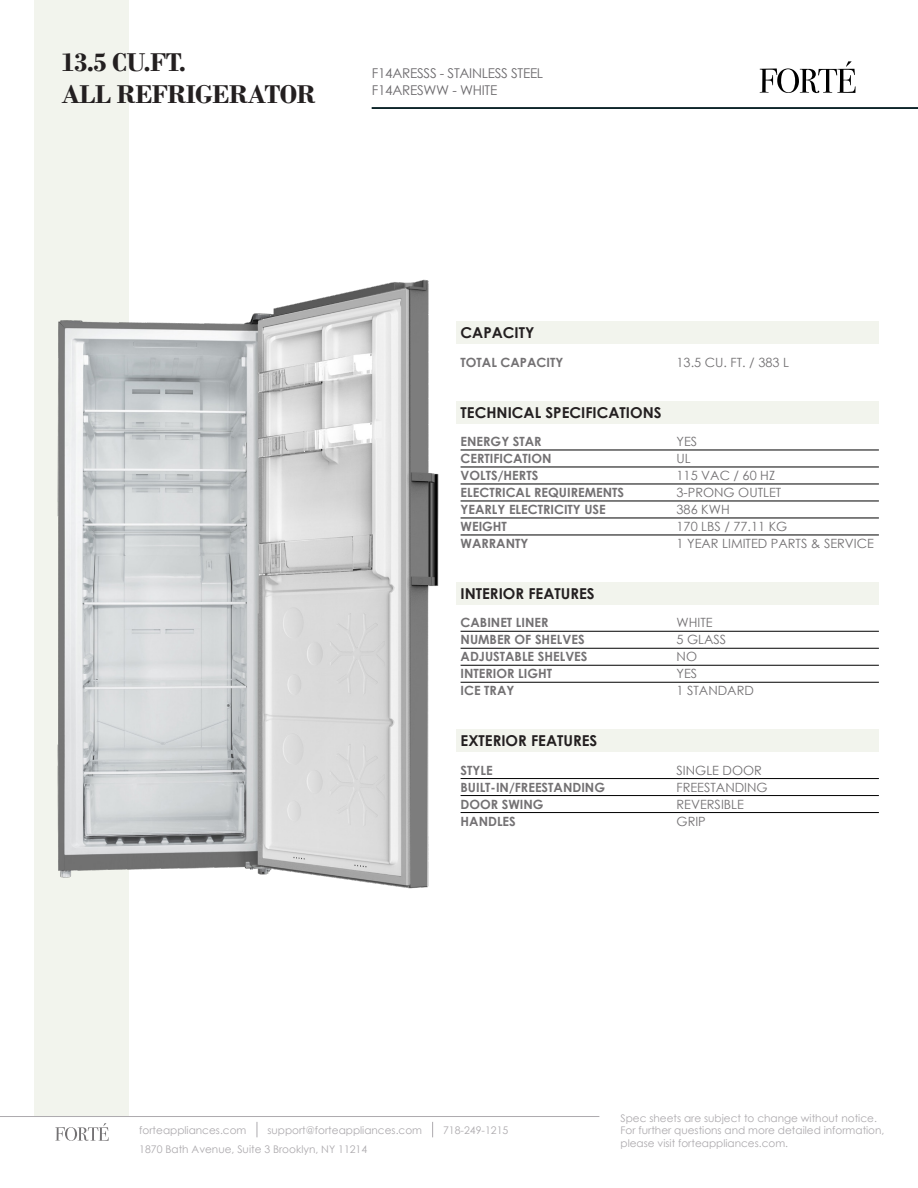
<style>
.page{position:relative;width:918px;height:1188px;background:#fff}
.page>*{position:absolute;margin:0;border:0;box-sizing:border-box;transform-origin:0 0}
.t1{font:700 27px "Bodoni";letter-spacing:-.02em;color:#231f20}
.t2{font:700 15px "Century Gothic";color:#231f20}
.t3{font:13.5px "Century Gothic";letter-spacing:-.02em;color:#6c6a6d}
.t4{font:700 12.75px "Century Gothic";color:#737173}
.t5{font:12.75px "Century Gothic";color:#737173}
.t6{font:10.5px "Century Gothic";color:#adaaae}
</style>
<div class="page">
<div style="left:34px;top:0;width:95px;height:1117px;background:#f2f4ed"></div>
<hr style="left:372px;top:107px;width:546px;height:2px;background:#092125">
<svg style="left:760px;top:61px;width:96px;height:32px"></svg>
<img style="left:57px;top:279px;width:382px;height:610px">
<svg style="left:257px;top:1122px;width:1px;height:15px"></svg>
<svg style="left:432px;top:1122px;width:1px;height:15px"></svg>
<svg style="left:55px;top:1123px;width:54px;height:18px"></svg>
<hr style="left:0;top:1116px;width:599px;height:1px;background:#adaaae">
<div style="left:457px;top:321px;width:422px;height:23px;background:#f2f4ed"></div>
<div style="left:457px;top:401px;width:422px;height:23px;background:#f2f4ed"></div>
<div style="left:457px;top:583px;width:422px;height:22px;background:#f2f4ed"></div>
<div style="left:457px;top:729px;width:422px;height:23px;background:#f2f4ed"></div>
<hr style="left:461px;top:450px;width:418px;height:1px;background:#000">
<hr style="left:461px;top:467px;width:418px;height:1px;background:#000">
<hr style="left:461px;top:484px;width:418px;height:1px;background:#000">
<hr style="left:461px;top:501px;width:418px;height:1px;background:#000">
<hr style="left:461px;top:518px;width:418px;height:1px;background:#000">
<hr style="left:461px;top:535px;width:418px;height:1px;background:#000">
<hr style="left:461px;top:631px;width:418px;height:1px;background:#000">
<hr style="left:461px;top:648px;width:418px;height:1px;background:#000">
<hr style="left:461px;top:665px;width:418px;height:1px;background:#000">
<hr style="left:461px;top:682px;width:418px;height:1px;background:#000">
<hr style="left:461px;top:778px;width:418px;height:1px;background:#000">
<hr style="left:461px;top:795px;width:418px;height:1px;background:#000">
<hr style="left:461px;top:812px;width:418px;height:1px;background:#000">
<p class="t1" style="left:61px;top:46px;width:126px">13.5 CU.FT.</p>
<p class="t1" style="left:61px;top:78px;width:256px">ALL REFRIGERATOR</p>
<p class="t3" style="left:372px;top:64px;width:173px">F14ARESSS - STAINLESS STEEL</p>
<p class="t3" style="left:372px;top:80px;width:127px">F14ARESWW - WHITE</p>
<p class="t2" style="left:461px;top:322px;width:75px">CAPACITY</p>
<p class="t4" style="left:461px;top:352px;width:104px">TOTAL CAPACITY</p>
<p class="t5" style="left:677px;top:353px;width:114px">13.5 CU. FT. / 383 L</p>
<p class="t2" style="left:461px;top:401px;width:202px">TECHNICAL SPECIFICATIONS</p>
<p class="t4" style="left:461px;top:432px;width:83px">ENERGY STAR</p>
<p class="t5" style="left:677px;top:433px;width:22px">YES</p>
<p class="t4" style="left:461px;top:449px;width:93px">CERTIFICATION</p>
<p class="t5" style="left:677px;top:450px;width:16px">UL</p>
<p class="t4" style="left:461px;top:466px;width:79px">VOLTS/HERTS</p>
<p class="t5" style="left:677px;top:467px;width:100px">115 VAC / 60 HZ</p>
<p class="t4" style="left:461px;top:483px;width:165px">ELECTRICAL REQUIREMENTS</p>
<p class="t5" style="left:677px;top:484px;width:106px">3-PRONG OUTLET</p>
<p class="t4" style="left:461px;top:500px;width:147px">YEARLY ELECTRICITY USE</p>
<p class="t5" style="left:677px;top:501px;width:55px">386 KWH</p>
<p class="t4" style="left:461px;top:517px;width:48px">WEIGHT</p>
<p class="t5" style="left:677px;top:518px;width:112px">170 LBS / 77.11 KG</p>
<p class="t4" style="left:461px;top:534px;width:69px">WARRANTY</p>
<p class="t5" style="left:677px;top:535px;width:199px">1 YEAR LIMITED PARTS &amp; SERVICE</p>
<p class="t2" style="left:461px;top:582px;width:136px">INTERIOR FEATURES</p>
<p class="t4" style="left:461px;top:613px;width:89px">CABINET LINER</p>
<p class="t5" style="left:677px;top:614px;width:38px">WHITE</p>
<p class="t4" style="left:461px;top:630px;width:126px">NUMBER OF SHELVES</p>
<p class="t5" style="left:677px;top:631px;width:51px">5 GLASS</p>
<p class="t4" style="left:461px;top:647px;width:128px">ADJUSTABLE SHELVES</p>
<p class="t5" style="left:677px;top:648px;width:22px">NO</p>
<p class="t4" style="left:461px;top:664px;width:93px">INTERIOR LIGHT</p>
<p class="t5" style="left:677px;top:665px;width:22px">YES</p>
<p class="t4" style="left:461px;top:681px;width:55px">ICE TRAY</p>
<p class="t5" style="left:677px;top:682px;width:79px">1 STANDARD</p>
<p class="t2" style="left:461px;top:730px;width:138px">EXTERIOR FEATURES</p>
<p class="t4" style="left:461px;top:760px;width:34px">STYLE</p>
<p class="t5" style="left:677px;top:761px;width:87px">SINGLE DOOR</p>
<p class="t4" style="left:461px;top:777px;width:146px">BUILT-IN/FREESTANDING</p>
<p class="t5" style="left:677px;top:778px;width:93px">FREESTANDING</p>
<p class="t4" style="left:461px;top:794px;width:85px">DOOR SWING</p>
<p class="t5" style="left:677px;top:795px;width:69px">REVERSIBLE</p>
<p class="t4" style="left:461px;top:811px;width:57px">HANDLES</p>
<p class="t5" style="left:677px;top:812px;width:31px">GRIP</p>
<p class="t6" style="left:139px;top:1122px;width:109px">forteappliances.com</p>
<p class="t6" style="left:268px;top:1122px;width:156px">support@forteappliances.com</p>
<p class="t6" style="left:443px;top:1122px;width:67px">718-249-1215</p>
<p class="t6" style="left:139px;top:1142px;width:229px">1870 Bath Avenue, Suite 3 Brooklyn, NY 11214</p>
<p class="t6" style="left:621px;top:1111px;width:258px">Spec sheets are subject to change without notice.</p>
<p class="t6" style="left:621px;top:1123px;width:265px">For further questions and more detailed information,</p>
<p class="t6" style="left:621px;top:1136px;width:169px">please visit forteappliances.com.</p>
</div>
